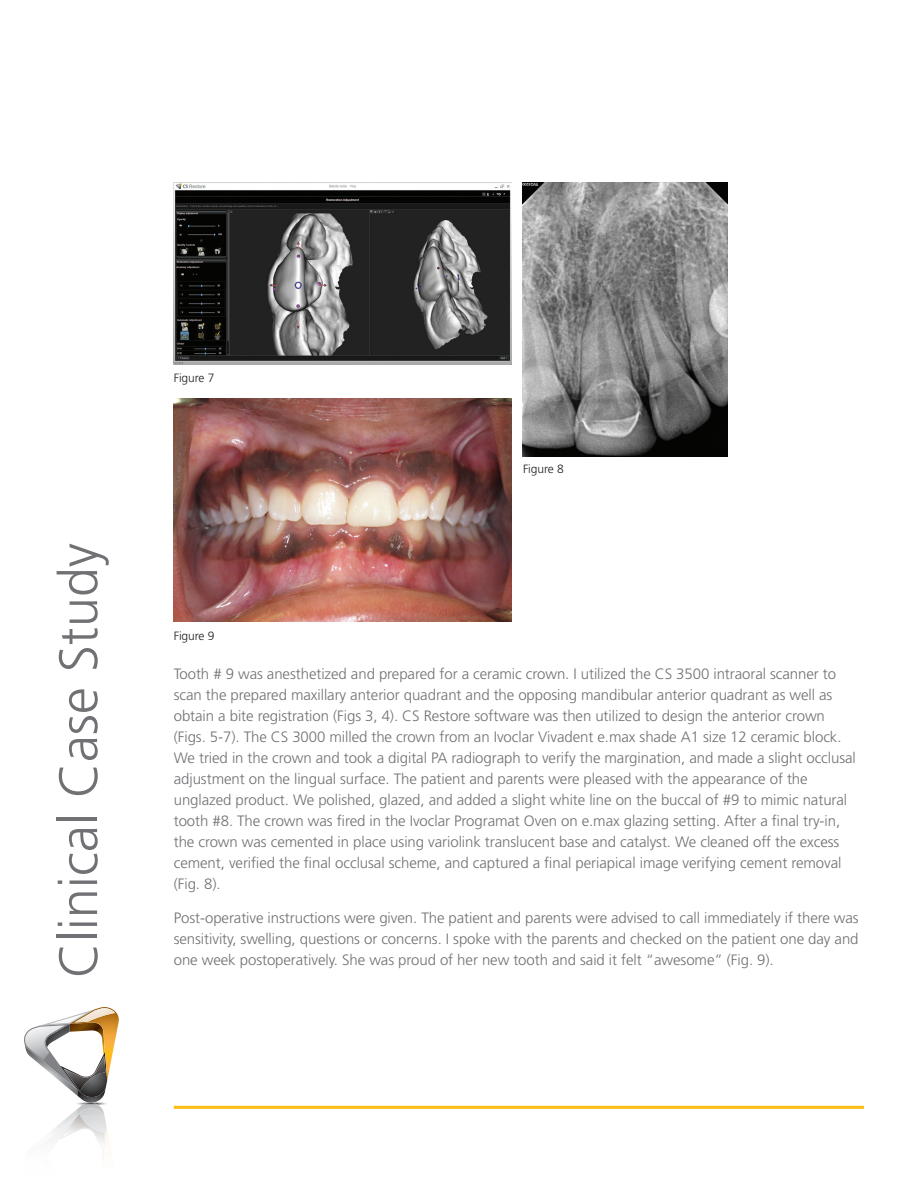
<style>
.page{position:relative;width:918px;height:1188px;background:#fff}
.page>*{position:absolute;margin:0;border:0;box-sizing:border-box;transform-origin:0 0}
.t1{font:300 54px "Frutiger LT Std";color:#717074}
.Body_Text{font:300 15px/21px "Frutiger LT Std";letter-spacing:-.005em;color:#717074}
.t2{font:300 12px "Frutiger LT Std";letter-spacing:-.005em;color:#231f20}
</style>
<div class="page">
<svg style="left:24px;top:1007px;width:95px;height:96px"></svg>
<img style="left:74px;top:1008px;width:41px;height:15px">
<img style="left:77px;top:1103px;width:28px;height:5px">
<img style="left:76px;top:1108px;width:29px;height:9px">
<img style="left:103px;top:1125px;width:7px;height:30px">
<img style="left:81px;top:1117px;width:24px;height:32px">
<svg style="left:50px;top:1110px;width:31px;height:29px"></svg>
<hr style="left:174px;top:1106px;width:690px;height:3px;background:#fdbc12">
<img style="left:522px;top:183px;width:205px;height:273px">
<img style="left:174px;top:183px;width:338px;height:181px">
<img style="left:174px;top:399px;width:337px;height:223px">
<p class="t1" style="left:48px;top:978px;width:437px;rotate:-90deg">Clinical Case Study</p>
<p class="t2" style="left:174px;top:371px;width:42px">Figure 7</p>
<p class="t2" style="left:174px;top:629px;width:42px">Figure 9</p>
<p class="t2" style="left:523px;top:462px;width:42px">Figure 8</p>
<p class="Body_Text" style="left:174px;top:664px;width:684px">Tooth # 9 was anesthetized and prepared for a ceramic crown. I utilized the CS 3500 intraoral scanner to scan the prepared maxillary anterior quadrant and the opposing mandibular anterior quadrant as well as obtain a bite registration (Figs 3, 4). CS Restore software was then utilized to design the anterior crown (Figs. 5-7). The CS 3000 milled the crown from an Ivoclar Vivadent e.max shade A1 size 12 ceramic block.<br>We tried in the crown and took a digital PA radiograph to verify the margination, and made a slight occlusal adjustment on the lingual surface. The patient and parents were pleased with the appearance of the unglazed product. We polished, glazed, and added a slight white line on the buccal of #9 to mimic natural tooth #8. The crown was fired in the Ivoclar Programat Oven on e.max glazing setting. After a final try-in, the crown was cemented in place using variolink translucent base and catalyst. We cleaned off the excess cement, verified the final occlusal scheme, and captured a final periapical image verifying cement removal (Fig. 8).</p>
<p class="Body_Text" style="left:174px;top:907px;width:687px;text-align:justify">Post-operative instructions were given. The patient and parents were advised to call immediately if there was sensitivity, swelling, questions or concerns. I spoke with the parents and checked on the patient one day and one week postoperatively. She was proud of her new tooth and said it felt “awesome” (Fig. 9).</p>
</div>
